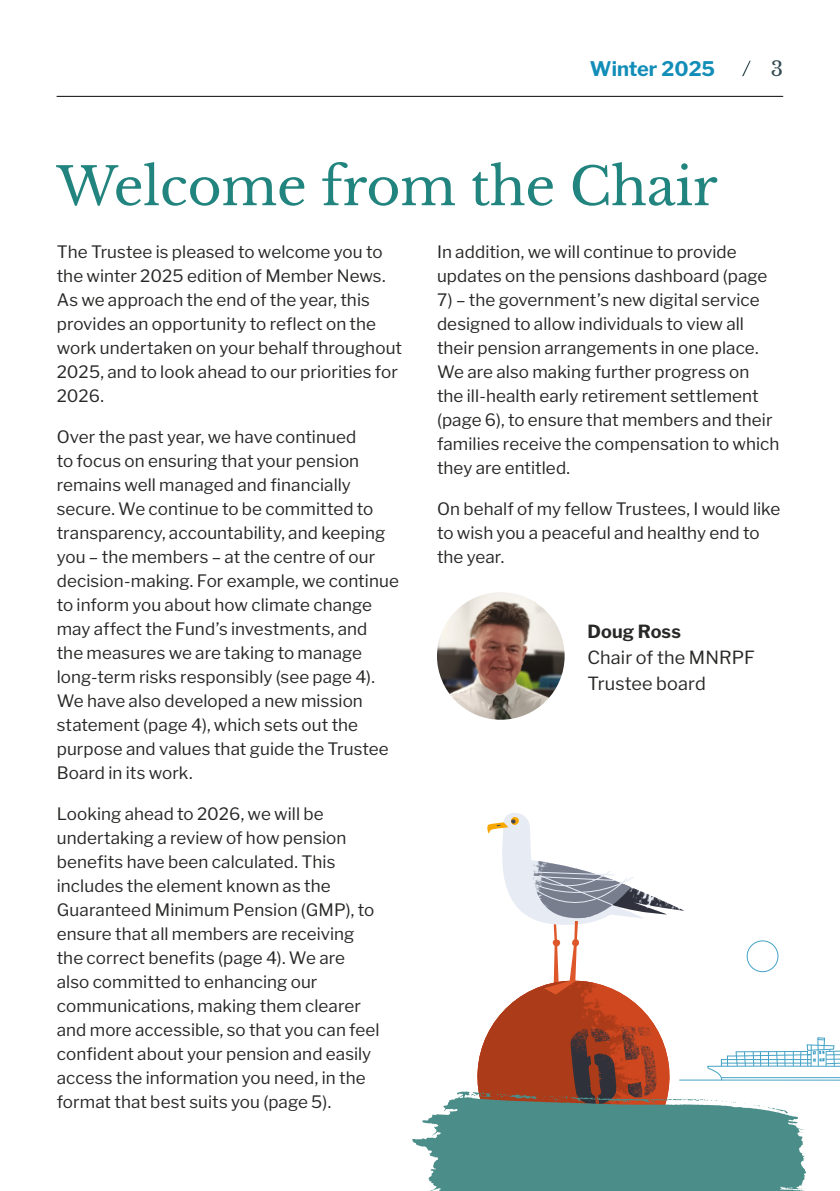
<style>
.page{position:relative;width:840px;height:1191px;background:#fff}
.page>*{position:absolute;margin:0;border:0;box-sizing:border-box;transform-origin:0 0}
.Large_section_header{font:52px "Libre Baskerville";letter-spacing:-.005em;color:#22847e}
.t1{font:700 20px "Libre Franklin";color:#128db8}
.t2{font:20px "Libre Baskerville";color:#334b52}
.t3{font:18px/26px "Libre Franklin";letter-spacing:.005em;color:#282827}
.Body{font:17px/24px "Libre Franklin";letter-spacing:.005em;color:#282827}
.s1{font-weight:700}
</style>
<div class="page">
<hr style="left:57px;top:96px;width:725px;height:1px;background:#282827">
<svg style="left:742px;top:61px;width:8px;height:15px"></svg>
<img style="left:437px;top:592px;width:127px;height:127px;border-radius:64px">
<img style="left:477px;top:994px;width:193px;height:74px">
<svg style="left:487px;top:813px;width:197px;height:181px"></svg>
<svg style="left:707px;top:1037px;width:132px;height:43px"></svg>
<div style="left:746px;top:940px;width:31px;height:31px;border:1px solid #44a2c6;border-radius:50%"></div>
<img style="left:590px;top:1026px;width:60px;height:34px">
<img style="left:412px;top:1068px;width:394px;height:123px">
<p class="t1" style="left:589px;top:57px;width:126px">Winter 2025</p>
<p class="t2" style="left:770px;top:52px;width:14px">3</p>
<p class="Large_section_header" style="left:57px;top:144px;width:662px">Welcome from the Chair</p>
<p class="Body" style="left:57px;top:239px;width:347px">The Trustee is pleased to welcome you to the winter 2025 edition of Member News.<br>As we approach the end of the year, this provides an opportunity to reflect on the work undertaken on your behalf throughout 2025, and to look ahead to our priorities for 2026.</p>
<p class="Body" style="left:57px;top:424px;width:343px">Over the past year, we have continued<br>to focus on ensuring that your pension remains well managed and financially secure. We continue to be committed to transparency, accountability, and keeping you – the members – at the centre of our decision-making. For example, we continue to inform you about how climate change may affect the Fund’s investments, and<br>the measures we are taking to manage long-term risks responsibly (see page 4).<br>We have also developed a new mission statement (page 4), which sets out the purpose and values that guide the Trustee Board in its work.</p>
<p class="Body" style="left:57px;top:801px;width:324px">Looking ahead to 2026, we will be undertaking a review of how pension benefits have been calculated. This includes the element known as the Guaranteed Minimum Pension (GMP), to ensure that all members are receiving the correct benefits (page 4). We are also committed to enhancing our communications, making them clearer and more accessible, so that you can feel confident about your pension and easily access the information you need, in the format that best suits you (page 5).</p>
<p class="Body" style="left:437px;top:239px;width:332px">In addition, we will continue to provide updates on the pensions dashboard (page</p>
<p class="Body" style="left:437px;top:287px;width:344px">7) – the government’s new digital service designed to allow individuals to view all their pension arrangements in one place.<br>We are also making further progress on the ill-health early retirement settlement (page 6), to ensure that members and their families receive the compensation to which they are entitled.</p>
<p class="Body" style="left:437px;top:496px;width:345px">On behalf of my fellow Trustees, I would like to wish you a peaceful and healthy end to the year.</p>
<p class="t3" style="left:587px;top:618px;width:169px"><span class="s1">Doug Ross<br></span>Chair of the MNRPF<br>Trustee board</p>
</div>
